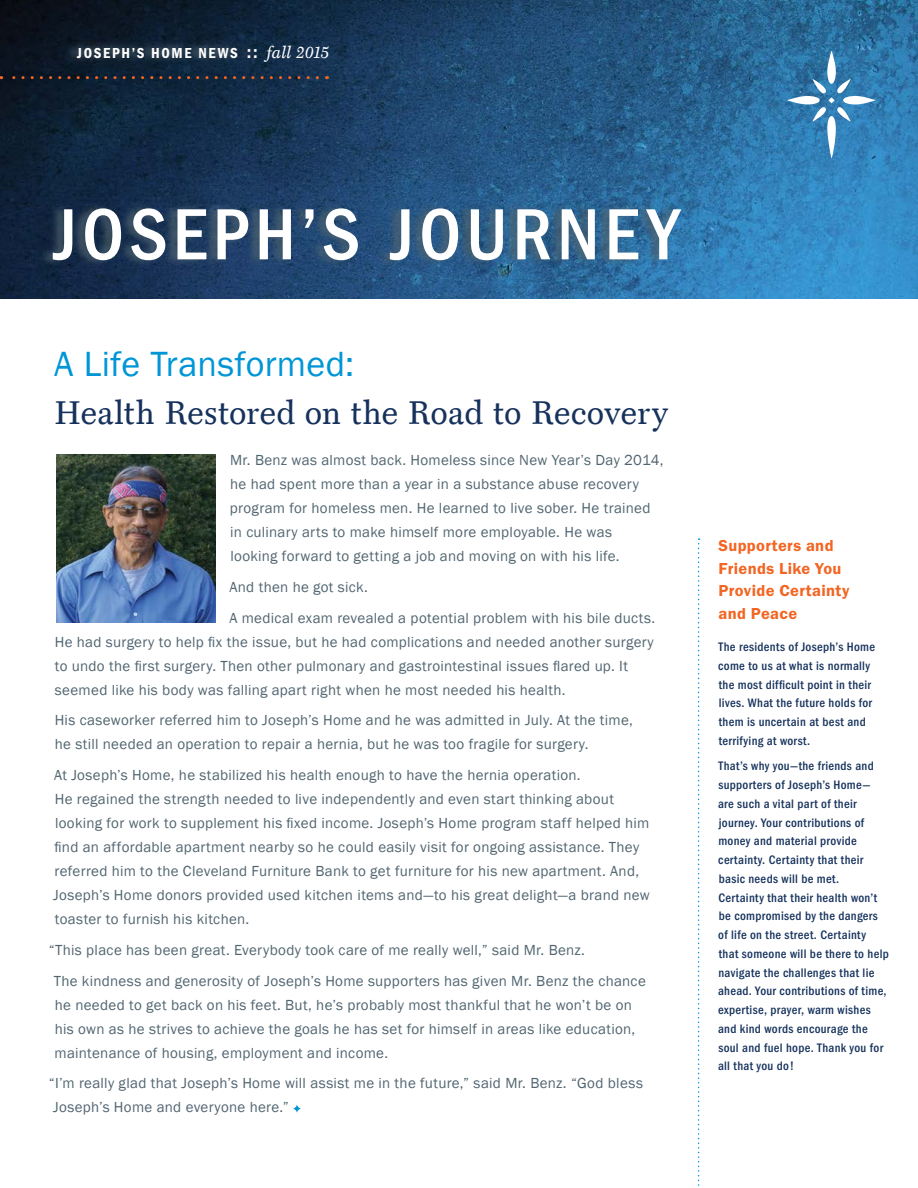
<style>
.page{position:relative;width:918px;height:1188px;background:#fff}
.page>*{position:absolute;margin:0;border:0;box-sizing:border-box;transform-origin:0 0}
.anniversary_quoter{font:500 condensed 75px "Franklin Gothic";letter-spacing:.07em;color:#fff}
.body_copy_1{font:36px "Franklin Gothic";letter-spacing:.01em;color:#0096d6}
.body_copy_1-2{font:33px "Mt.Augustine Roman";letter-spacing:.02em;color:#16325c}
.body_copy_1-3{font:600 16.5px/22.5px "Franklin Gothic Itc T";letter-spacing:.02em;color:#f26522}
.body_copy_1-4{font:italic 16.5px "Mt.Augustine";letter-spacing:.025em;color:#fff}
.body_copy_1-5{font:15px/24px "Franklin Gothic";letter-spacing:.02em;color:#516570}
.t1{font:600 condensed 15px "Franklin Gothic";letter-spacing:.11em;color:#fff}
.body_copy_1-6{font:500 condensed 12.75px/18.8px "Franklin Gothic";letter-spacing:.025em;color:#16325c}
.s1{font-size:18px}
</style>
<div class="page">
<img style="left:0;top:0;width:918px;height:299px">
<svg style="left:293px;top:1105px;width:8px;height:7px"></svg>
<div style="left:39px;top:202px;width:642px;height:65px;background:#516570;opacity:.75"></div>
<svg style="left:788px;top:51px;width:87px;height:107px;background:#488bb9"></svg>
<div style="left:0;top:68px;width:336px;height:19px;background:#000;opacity:.3"></div>
<svg style="left:1px;top:76px;width:316px;height:3px"></svg>
<svg style="left:64px;top:40px;width:193px;height:24px;background:#182b3d"></svg>
<img style="left:56px;top:455px;width:160px;height:167px">
<svg style="left:698px;top:538px;width:2px;height:648px"></svg>
<p class="body_copy_1-4" style="left:267px;top:46px;width:64px">fall 2015</p>
<p class="t1" style="left:77px;top:44px;width:182px">JOSEPH’S HOME NEWS <span class="s1">::</span></p>
<p class="anniversary_quoter" style="left:54px;top:192px;width:626px">JOSEPH’S JOURNEY</p>
<p class="body_copy_1" style="left:54px;top:342px;width:302px">A Life Transformed:</p>
<p class="body_copy_1-2" style="left:54px;top:395px;width:615px">Health Restored on the Road to Recovery</p>
<p class="body_copy_1-5" style="left:230px;top:449px;width:435px">Mr. Benz was almost back. Homeless since New Year’s Day 2014, he had spent more than a year in a substance abuse recovery program for homeless men. He learned to live sober. He trained in culinary arts to make himself more employable. He was<br>looking forward to getting a job and moving on with his life.</p>
<p class="body_copy_1-5" style="left:229px;top:575px;width:140px">And then he got sick.</p>
<p class="body_copy_1-5" style="left:55px;top:606px;width:602px;text-indent:175px">A medical exam revealed a potential problem with his bile ducts.<br>He had surgery to help fix the issue, but he had complications and needed another surgery to undo the first surgery. Then other pulmonary and gastrointestinal issues flared up. It seemed like his body was falling apart right when he most needed his health.</p>
<p class="body_copy_1-5" style="left:55px;top:709px;width:580px">His caseworker referred him to Joseph’s Home and he was admitted in July. At the time, he still needed an operation to repair a hernia, but he was too fragile for surgery.</p>
<p class="body_copy_1-5" style="left:53px;top:764px;width:598px">At Joseph’s Home, he stabilized his health enough to have the hernia operation.<br>He regained the strength needed to live independently and even start thinking about looking for work to supplement his fixed income. Joseph’s Home program staff helped him find an affordable apartment nearby so he could easily visit for ongoing assistance. They referred him to the Cleveland Furniture Bank to get furniture for his new apartment. And, Joseph’s Home donors provided used kitchen items and—to his great delight—a brand new toaster to furnish his kitchen.</p>
<p class="body_copy_1-5" style="left:49px;top:938px;width:538px">“This place has been great. Everybody took care of me really well,” said Mr. Benz.</p>
<p class="body_copy_1-5" style="left:54px;top:969px;width:594px">The kindness and generosity of Joseph’s Home supporters has given Mr. Benz the chance he needed to get back on his feet. But, he’s probably most thankful that he won’t be on his own as he strives to achieve the goals he has set for himself in areas like education, maintenance of housing, employment and income.</p>
<p class="body_copy_1-5" style="left:49px;top:1072px;width:596px">“I’m really glad that Joseph’s Home will assist me in the future,” said Mr. Benz. “God bless<br>Joseph’s Home and everyone here.”</p>
<p class="body_copy_1-3" style="left:719px;top:534px;width:132px">Supporters and<br>Friends Like You<br>Provide Certainty and Peace</p>
<p class="body_copy_1-6" style="left:718px;top:638px;width:158px">The residents of Joseph’s Home come to us at what is normally the most difficult point in their lives. What the future holds for them is uncertain at best and terrifying at worst.</p>
<p class="body_copy_1-6" style="left:718px;top:757px;width:172px">That’s why you—the friends and supporters of Joseph’s Home— are such a vital part of their journey. Your contributions of money and material provide certainty. Certainty that their basic needs will be met.<br>Certainty that their health won’t be compromised by the dangers of life on the street. Certainty<br>that someone will be there to help navigate the challenges that lie ahead. Your contributions of time, expertise, prayer, warm wishes and kind words encourage the soul and fuel hope. Thank you for all that you do!</p>
</div>
